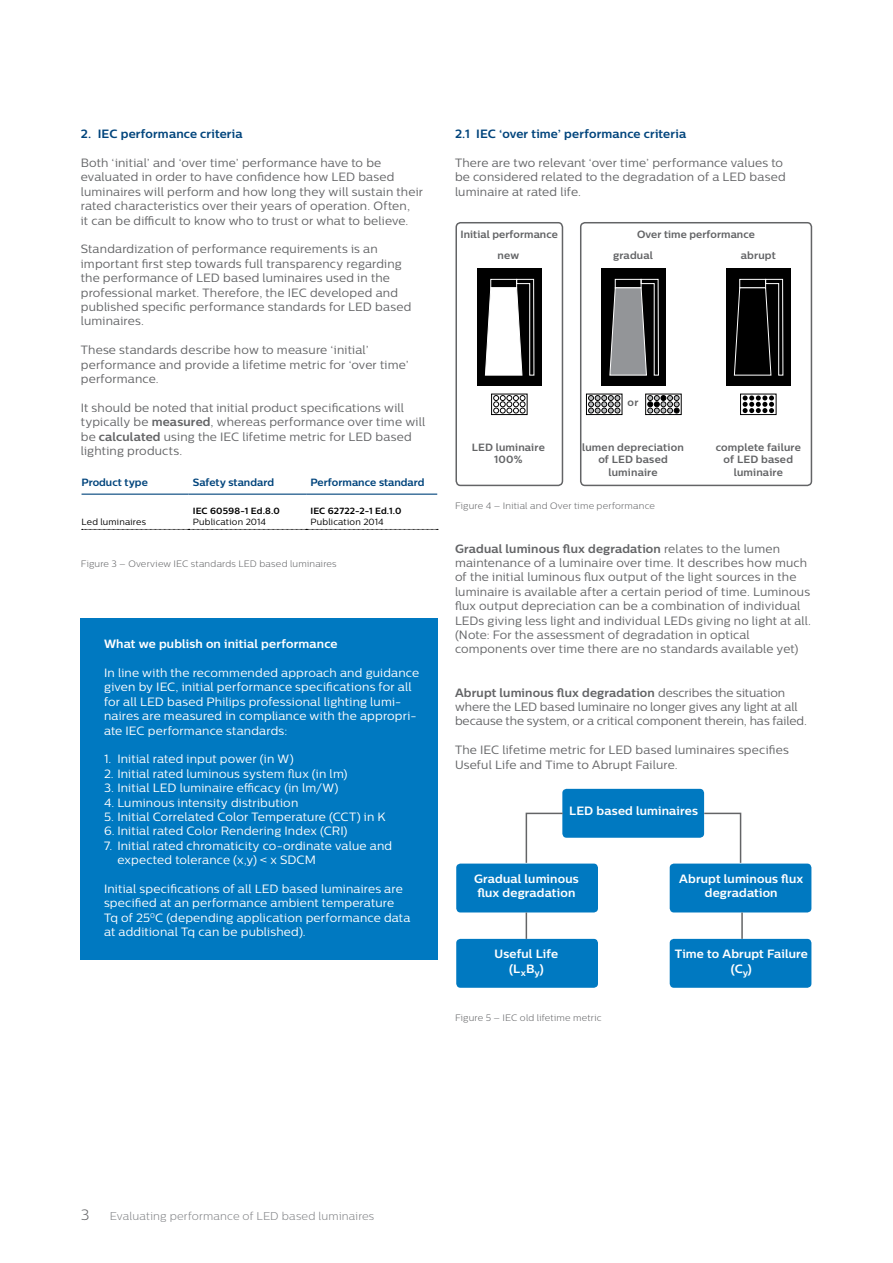
<style>
.page{position:relative;width:893px;height:1263px;background:#fff}
.page>*{position:absolute;margin:0;border:0;box-sizing:border-box;transform-origin:0 0}
.t1{font:300 15px "Centrale Sans";color:#636466}
.t2{font:12px/14.4px "Centrale Sans";letter-spacing:.015em;color:#636466}
.t3{font:12px/14.4px "Centrale Sans";letter-spacing:.015em;color:#fff}
.t4{font:12px/14.4px "Centrale Sans";letter-spacing:-.005em;color:#636466}
.t5{font:700 12px/14.4px "Centrale Sans";letter-spacing:.01em;color:#fff;text-align:center}
.t6{font:700 12px "Centrale Sans";letter-spacing:.01em;color:#00447c}
.t7{font:300 11.25px "Centrale Sans";letter-spacing:.015em;color:#808285}
.t8{font:700 10.5px/12.6px "Centrale Sans";letter-spacing:.01em;color:#636466;text-align:center}
.t9{font:700 10.5px "Centrale Sans";color:#00447c}
.t10{font:300 9.3px "Centrale Sans";letter-spacing:.02em;color:#636466}
.t11{font:9px "Centrale Sans";letter-spacing:.02em;color:#000}
.t12{font:700 9px "Centrale Sans";letter-spacing:.015em;color:#000}
.s1{font-weight:700}
</style>
<div class="page">
<div style="left:456px;top:863px;width:142px;height:49px;background:#0079c1;border-radius:4px"></div>
<div style="left:670px;top:863px;width:141px;height:49px;background:#0079c1;border-radius:4px"></div>
<div style="left:456px;top:939px;width:142px;height:49px;background:#0079c1;border-radius:4px"></div>
<div style="left:670px;top:939px;width:141px;height:49px;background:#0079c1;border-radius:4px"></div>
<div style="left:562px;top:789px;width:142px;height:49px;background:#0079c1;border-radius:4px"></div>
<div style="left:81px;top:618px;width:357px;height:342px;background:#0079c1"></div>
<div style="left:455px;top:222px;width:108px;height:264px;border:2px solid #636466;border-radius:4px"></div>
<div style="left:580px;top:222px;width:232px;height:264px;border:2px solid #636466;border-radius:4px"></div>
<div style="left:477px;top:269px;width:65px;height:117px;background:#000"></div>
<svg style="left:485px;top:279px;width:50px;height:97px"></svg>
<svg style="left:493px;top:396px;width:32px;height:17px"></svg>
<div style="left:491px;top:394px;width:36px;height:21px;border:1px solid #000"></div>
<div style="left:601px;top:269px;width:65px;height:117px;background:#000"></div>
<svg style="left:609px;top:279px;width:50px;height:97px"></svg>
<svg style="left:588px;top:396px;width:32px;height:17px"></svg>
<div style="left:586px;top:394px;width:36px;height:21px;border:1px solid #000"></div>
<svg style="left:647px;top:396px;width:32px;height:17px"></svg>
<div style="left:645px;top:394px;width:36px;height:21px;border:1px solid #000"></div>
<div style="left:726px;top:269px;width:65px;height:117px;background:#000"></div>
<svg style="left:734px;top:279px;width:50px;height:97px"></svg>
<svg style="left:743px;top:396px;width:31px;height:17px"></svg>
<div style="left:740px;top:394px;width:36px;height:21px;border:1px solid #000"></div>
<svg style="left:525px;top:812px;width:39px;height:52px"></svg>
<svg style="left:703px;top:812px;width:39px;height:52px"></svg>
<svg style="left:526px;top:912px;width:1px;height:27px"></svg>
<hr style="left:741px;top:912px;width:2px;height:27px;background:#636466">
<svg style="left:82px;top:529px;width:356px;height:1px"></svg>
<hr style="left:82px;top:494px;width:107px;height:1px;background:#00447c">
<hr style="left:189px;top:494px;width:117px;height:1px;background:#00447c">
<hr style="left:306px;top:494px;width:131px;height:1px;background:#00447c">
<p class="t6" style="left:81px;top:127px;width:163px">2. IEC performance criteria</p>
<p class="t2" style="left:81px;top:155px;width:344px">Both ‘initial’ and ‘over time’ performance have to be evaluated in order to have confidence how LED based luminaires will perform and how long they will sustain their rated characteristics over their years of operation. Often,<br>it can be difficult to know who to trust or what to believe.</p>
<p class="t2" style="left:81px;top:242px;width:332px">Standardization of performance requirements is an important first step towards full transparency regarding the performance of LED based luminaires used in the professional market. Therefore, the IEC developed and published specific performance standards for LED based luminaires.</p>
<p class="t2" style="left:81px;top:343px;width:330px">These standards describe how to measure ‘initial’ performance and provide a lifetime metric for ‘over time’ performance.</p>
<p class="t2" style="left:81px;top:400px;width:346px">It should be noted that initial product specifications will typically be <span class="s1">measured</span>, whereas performance over time will be <span class="s1">calculated</span> using the IEC lifetime metric for LED based lighting products.</p>
<p class="t9" style="left:82px;top:476px;width:68px">Product type</p>
<p class="t9" style="left:193px;top:476px;width:83px">Safety standard</p>
<p class="t9" style="left:310px;top:476px;width:116px">Performance standard</p>
<p class="t11" style="left:82px;top:517px;width:66px">Led luminaires</p>
<p class="t12" style="left:193px;top:505px;width:89px">IEC 60598-1 Ed.8.0</p>
<p class="t11" style="left:193px;top:517px;width:75px">Publication 2014</p>
<p class="t12" style="left:310px;top:505px;width:93px">IEC 62722-2-1 Ed.1.0</p>
<p class="t11" style="left:310px;top:517px;width:75px">Publication 2014</p>
<p class="t10" style="left:81px;top:558px;width:257px">Figure 3 – Overview IEC standards LED based luminaires</p>
<p class="t5" style="left:104px;top:636px;width:235px">What we publish on initial performance</p>
<p class="t3" style="left:104px;top:665px;width:317px">In line with the recommended approach and guidance given by IEC, initial performance specifications for all for all LED based Philips professional lighting lumi&shy;naires are measured in compliance with the appropri&shy;ate IEC performance standards:</p>
<p class="t3" style="left:104px;top:752px;width:191px">1. Initial rated input power (in W)</p>
<p class="t3" style="left:104px;top:766px;width:245px">2. Initial rated luminous system flux (in lm)</p>
<p class="t3" style="left:104px;top:781px;width:236px">3. Initial LED luminaire efficacy (in lm/W)</p>
<p class="t3" style="left:104px;top:795px;width:196px">4. Luminous intensity distribution</p>
<p class="t3" style="left:104px;top:809px;width:283px">5. Initial Correlated Color Temperature (CCT) in K</p>
<p class="t3" style="left:104px;top:824px;width:245px">6. Initial rated Color Rendering Index (CRI)</p>
<p class="t3" style="left:117px;top:838px;width:276px;text-indent:-13px">7. Initial rated chromaticity co-ordinate value and expected tolerance (x,y) &lt; x SDCM</p>
<p class="t3" style="left:104px;top:881px;width:308px">Initial specifications of all LED based luminaires are specified at an performance ambient temperature Tq of 25<sup>0</sup>C (depending application performance data at additional Tq can be published).</p>
<p class="t6" style="left:455px;top:127px;width:233px">2.1 IEC ‘over time’ performance criteria</p>
<p class="t2" style="left:455px;top:155px;width:332px">There are two relevant ‘over time’ performance values to be considered related to the degradation of a LED based luminaire at rated life.</p>
<p class="t8" style="left:460px;top:228px;width:99px">Initial performance</p>
<p class="t8" style="left:637px;top:228px;width:119px">Over time performance</p>
<p class="t8" style="left:497px;top:249px;width:23px">new</p>
<p class="t8" style="left:613px;top:249px;width:42px">gradual</p>
<p class="t8" style="left:741px;top:249px;width:37px">abrupt</p>
<p class="t8" style="left:472px;top:441px;width:75px">LED luminaire<br>100%</p>
<p class="t8" style="left:628px;top:396px;width:12px">or</p>
<p class="t8" style="left:582px;top:441px;width:103px">lumen depreciation of LED based luminaire</p>
<p class="t8" style="left:716px;top:441px;width:87px">complete failure of LED based luminaire</p>
<p class="t10" style="left:455px;top:501px;width:202px">Figure 4 – Initial and Over time performance</p>
<p class="t2" style="left:455px;top:541px;width:357px"><span class="s1">Gradual luminous flux degradation</span> relates to the lumen maintenance of a luminaire over time. It describes how much of the initial luminous flux output of the light sources in the luminaire is available after a certain period of time. Luminous flux output depreciation can be a combination of individual LEDs giving less light and individual LEDs giving no light at all. (Note: For the assessment of degradation in optical components over time there are no standards available yet)</p>
<p class="t4" style="left:455px;top:685px;width:353px"><span class="s1">Abrupt luminous flux degradation</span> describes the situation where the LED based luminaire no longer gives any light at all because the system, or a critical component therein, has failed.</p>
<p class="t2" style="left:455px;top:743px;width:335px">The IEC lifetime metric for LED based luminaires specifies<br>Useful Life and Time to Abrupt Failure.</p>
<p class="t5" style="left:569px;top:804px;width:130px">LED based luminaires</p>
<p class="t5" style="left:474px;top:871px;width:106px;text-align:left">Gradual luminous flux degradation</p>
<p class="t5" style="left:679px;top:871px;width:126px">Abrupt luminous flux degradation</p>
<p class="t5" style="left:495px;top:947px;width:65px">Useful Life (L<sub>x</sub>B<sub>y</sub>)</p>
<p class="t5" style="left:675px;top:947px;width:135px">Time to Abrupt Failure (C<sub>y</sub>)</p>
<p class="t10" style="left:455px;top:1013px;width:148px">Figure 5 – IEC old lifetime metric</p>
<p class="t1" style="left:81px;top:1207px;width:10px">3</p>
<p class="t7" style="left:110px;top:1210px;width:266px">Evaluating performance of LED based luminaires</p>
</div>
